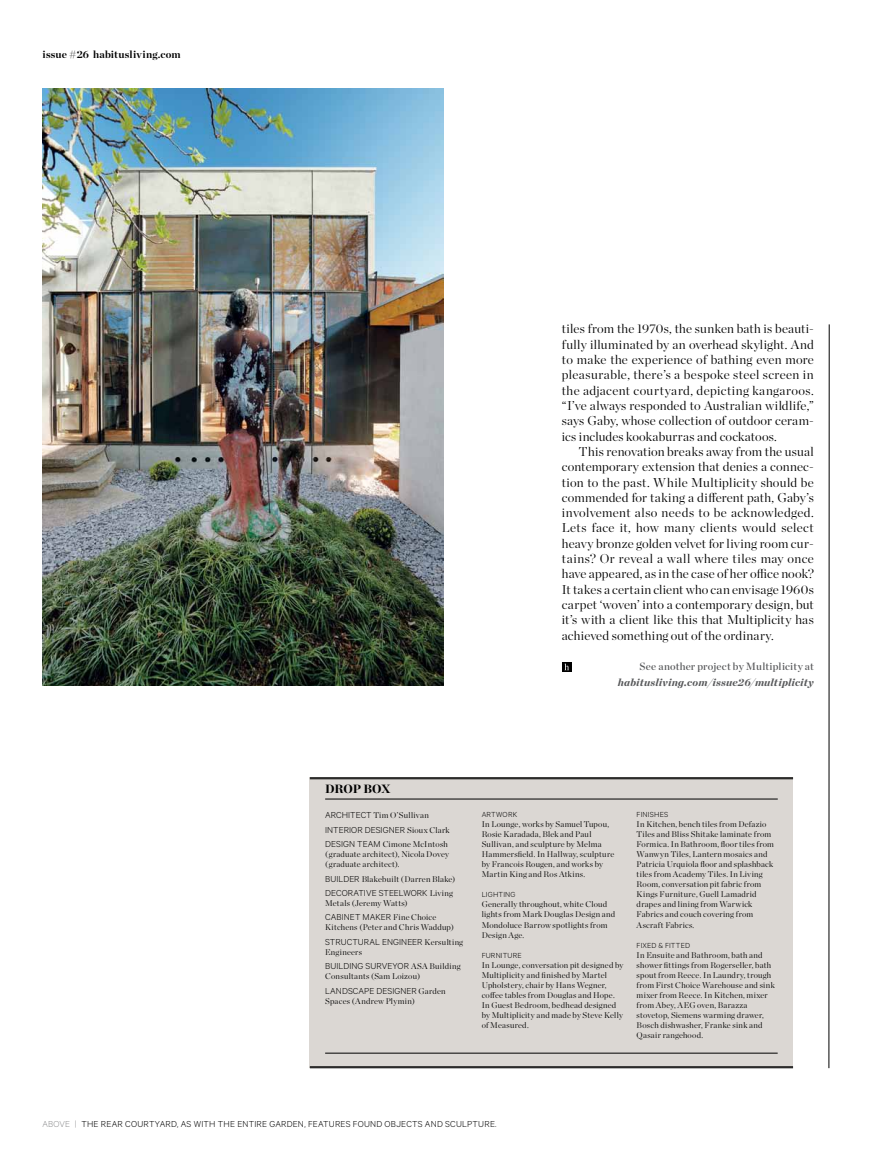
<style>
.page{position:relative;width:893px;height:1170px;background:#fff}
.page>*{position:absolute;margin:0;border:0;box-sizing:border-box;transform-origin:0 0}
.HAB_BC{font:300 12.75px/15.3px "Chronicle Display";letter-spacing:.01em;color:#000;text-align:justify}
.Drop_box{font:900 12px "Chronicle Display";letter-spacing:-.01em;color:#000}
.HAB_Endnote_URL{font:italic 900 10.5px "Chronicle Display";letter-spacing:.015em;color:#58595b}
.HAB_Endnote{font:10.5px "Chronicle Display Semi";letter-spacing:.015em;color:#58595b}
.t1{font:700 10.5px "Chronicle Display";letter-spacing:.02em;color:#000}
.H_DB_text{font:300 9.75px "Calibre";letter-spacing:.01em;color:#000}
.H_DB_text-2{font:300 8.25px/10.1px "Chronicle Display";letter-spacing:.025em;color:#000}
.H_DB_sub{font:300 8.25px "Calibre";letter-spacing:.02em;color:#000}
.H_DB_text-3{font:300 8.25px "Chronicle Display";letter-spacing:.045em;color:#000}
.s1{font-family:"Calibre";font-size:9.75px}
.s2{font-family:"Chronicle Display";font-size:8.25px}
.s3{font-weight:100;color:#58595b}
</style>
<div class="page">
<div style="left:310px;top:777px;width:483px;height:291px;background:#dbd7d3"></div>
<hr style="left:310px;top:777px;width:483px;height:1px;background:#000">
<hr style="left:310px;top:778px;width:483px;height:1px;background:#000">
<hr style="left:325px;top:798px;width:453px;height:1px;background:#000">
<div style="left:562px;top:662px;width:10px;height:9px;background:#000"></div>
<svg style="left:564px;top:663px;width:5px;height:7px"></svg>
<hr style="left:829px;top:324px;width:1px;height:744px;background:#000">
<hr style="left:310px;top:1066px;width:483px;height:1px;background:#000">
<hr style="left:310px;top:1067px;width:483px;height:1px;background:#000">
<hr style="left:325px;top:1052px;width:453px;height:1px;background:#000">
<img style="left:43px;top:88px;width:400px;height:597px">
<p class="t1" style="left:43px;top:46px;width:140px">issue #26 habitusliving.com</p>
<p class="HAB_BC" style="left:562px;top:320px;width:254px">tiles from the 1970s, the sunken bath is beauti&shy;fully illuminated by an overhead skylight. And to make the experience of bathing even more pleasurable, there’s a bespoke steel screen in the adjacent courtyard, depicting kangaroos. “I’ve always responded to Australian wildlife,” says Gaby, whose collection of outdoor ceram&shy;ics includes kookaburras and cockatoos.</p>
<p class="HAB_BC" style="left:562px;top:443px;width:254px;text-indent:17px">This renovation breaks away from the usual contemporary extension that denies a connec&shy;tion to the past. While Multiplicity should be commended for taking a different path, Gaby’s involvement also needs to be acknowledged.<br>Lets face it, how many clients would select heavy bronze golden velvet for living room cur&shy;tains? Or reveal a wall where tiles may once have appeared, as in the case of her office nook?<br>It takes a certain client who can envisage 1960s carpet ‘woven’ into a contemporary design, but it’s with a client like this that Multiplicity has achieved something out of the ordinary.</p>
<p class="HAB_Endnote" style="left:639px;top:658px;width:176px">See another project by Multiplicity at</p>
<p class="HAB_Endnote_URL" style="left:618px;top:672px;width:197px">habitusliving.com/issue26/multiplicity</p>
<p class="Drop_box" style="left:325px;top:778px;width:66px">DROP BOX</p>
<p class="H_DB_text-3" style="left:325px;top:809px;width:105px"><span class="s1">ARCHITECT</span> Tim O’Sullivan</p>
<p class="H_DB_text" style="left:325px;top:823px;width:126px">INTERIOR DESIGNER <span class="s2">Sioux Clark</span></p>
<p class="H_DB_text-2" style="left:325px;top:838px;width:125px"><span class="s1">DESIGN TEAM</span> Cimone McIntosh (graduate architect), Nicola Dovey (graduate architect).</p>
<p class="H_DB_text-2" style="left:325px;top:872px;width:132px"><span class="s1">BUILDER</span> Blakebuilt (Darren Blake)</p>
<p class="H_DB_text" style="left:325px;top:887px;width:129px">DECORATIVE STEELWORK <span class="s2">Living</span></p>
<p class="H_DB_text-2" style="left:325px;top:897px;width:84px">Metals (Jeremy Watts)</p>
<p class="H_DB_text" style="left:325px;top:911px;width:113px">CABINET MAKER <span class="s2">Fine Choice</span></p>
<p class="H_DB_text-2" style="left:325px;top:921px;width:130px">Kitchens (Peter and Chris Waddup)</p>
<p class="H_DB_text" style="left:325px;top:936px;width:139px">STRUCTURAL ENGINEER <span class="s2">Kersulting</span></p>
<p class="H_DB_text-2" style="left:325px;top:946px;width:38px">Engineers</p>
<p class="H_DB_text" style="left:325px;top:960px;width:137px">BUILDING SURVEYOR <span class="s2">ASA Building</span></p>
<p class="H_DB_text-2" style="left:325px;top:970px;width:97px">Consultants (Sam Loizou)</p>
<p class="H_DB_text" style="left:325px;top:984px;width:122px">LANDSCAPE DESIGNER <span class="s2">Garden</span></p>
<p class="H_DB_text-2" style="left:325px;top:995px;width:91px">Spaces (Andrew Plymin)</p>
<p class="H_DB_sub" style="left:482px;top:809px;width:37px">ARTWORK</p>
<p class="H_DB_text-2" style="left:482px;top:818px;width:134px">In Lounge, works by Samuel Tupou,<br>Rosie Karadada, Blek and Paul<br>Sullivan, and sculpture by Melma<br>Hammersfield. In Hallway, sculpture by Francois Rougen, and works by<br>Martin King and Ros Atkins.</p>
<p class="H_DB_sub" style="left:482px;top:889px;width:35px">LIGHTING</p>
<p class="H_DB_text-2" style="left:482px;top:898px;width:135px">Generally throughout, white Cloud lights from Mark Douglas Design and<br>Mondoluce Barrow spotlights from<br>Design Age.</p>
<p class="H_DB_sub" style="left:482px;top:950px;width:42px">FURNITURE</p>
<p class="H_DB_text-2" style="left:482px;top:959px;width:143px">In Lounge, conversation pit designed by Multiplicity and finished by Martel Upholstery, chair by Hans Wegner, coffee tables from Douglas and Hope.<br>In Guest Bedroom, bedhead designed by Multiplicity and made by Steve Kelly of Measured.</p>
<p class="H_DB_sub" style="left:637px;top:809px;width:33px">FINISHES</p>
<p class="H_DB_text-2" style="left:637px;top:818px;width:139px">In Kitchen, bench tiles from Defazio Tiles and Bliss Shitake laminate from Formica. In Bathroom, floor tiles from Wanwyn Tiles, Lantern mosaics and Patricia Urquiola floor and splashback tiles from Academy Tiles. In Living Room, conversation pit fabric from Kings Furniture, Guell Lamadrid drapes and lining from Warwick Fabrics and couch covering from Ascraft Fabrics.</p>
<p class="H_DB_sub" style="left:637px;top:940px;width:55px">FIXED &amp; FITTED</p>
<p class="H_DB_text-2" style="left:637px;top:949px;width:140px">In Ensuite and Bathroom, bath and shower fittings from Rogerseller, bath spout from Reece. In Laundry, trough from First Choice Warehouse and sink mixer from Reece. In Kitchen, mixer from Abey, AEG oven, Barazza stovetop, Siemens warming drawer, Bosch dishwasher, Franke sink and Qasair rangehood.</p>
<p class="H_DB_text" style="left:43px;top:1118px;width:456px"><span class="s3">ABOVE |</span> THE REAR COURTYARD, AS WITH THE ENTIRE GARDEN, FEATURES FOUND OBJECTS AND SCULPTURE.</p>
</div>
